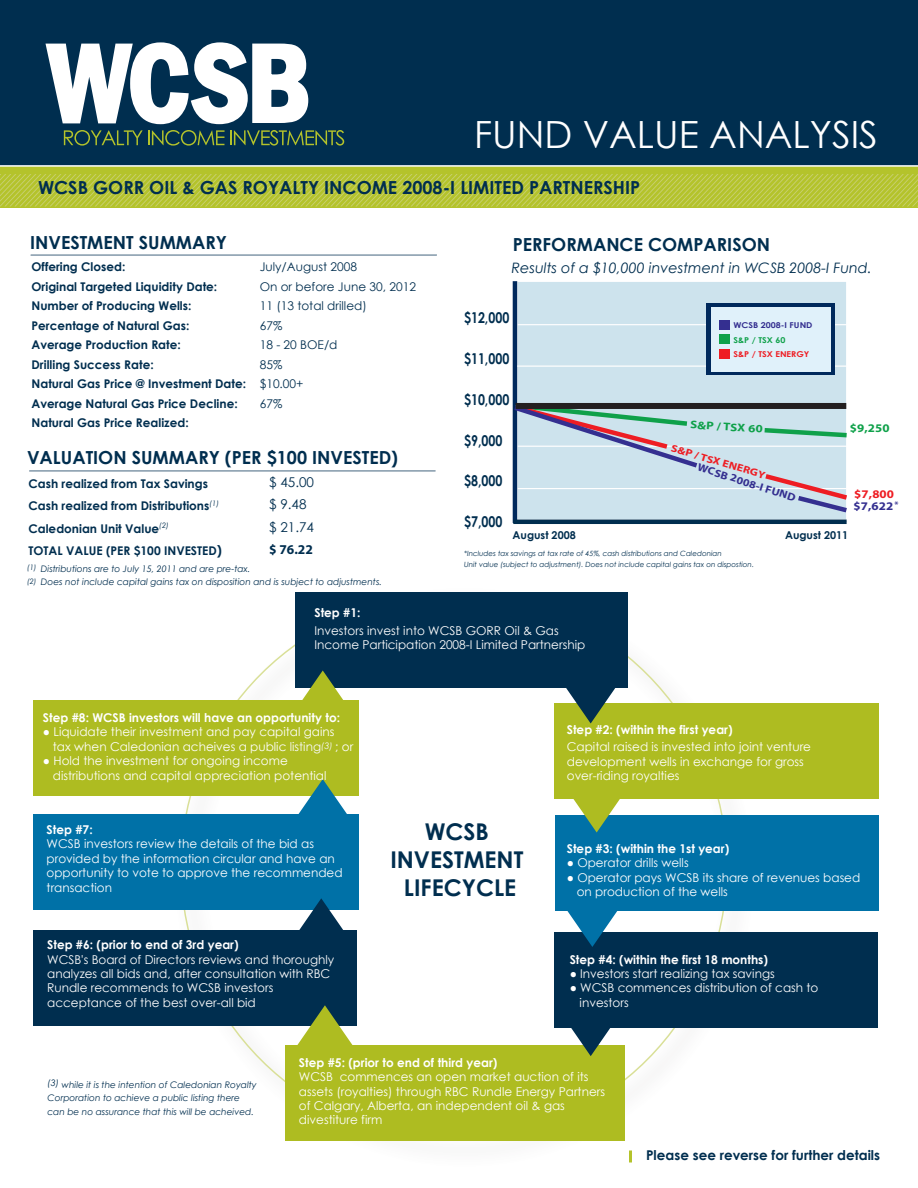
<style>
.page{position:relative;width:918px;height:1188px;background:#fff}
.page>*{position:absolute;margin:0;border:0;box-sizing:border-box;transform-origin:0 0}
.t1{font:37.5px "Century Gothic";color:#fff}
.t2{font:700 23.1px/27.8px "Century Gothic";color:#002e4f;text-align:center}
.t3{font:700 18px "Century Gothic";color:#002e4f}
.t4{font:700 15px "Century Gothic";color:#002e4f;scale:.83 1}
.t5{font:italic 14.4px "Century Gothic";color:#002e4f}
.t6{font:700 13.5px "Century Gothic";color:#002e4f}
.t7{font:13.5px/22.5px "Century Gothic";color:#002e4f}
.t8{font:12.15px/14.4px "Century Gothic";color:#fff}
.t9{font:700 12.15px "Century Gothic";color:#fff}
.t10{font:700 12px/19.5px "Century Gothic";color:#002e4f}
.t11{font:12px/19.5px "Century Gothic";color:#002e4f}
.t12{font:700 11.7px "Myriad Pro";color:#0fa14a;scale:1.1 1}
.t13{font:700 11.7px "Myriad Pro";color:#342f90;scale:1.1 1}
.t14{font:700 11.7px "Myriad Pro";color:#ee1d23;scale:1.1 1}
.t15{font:700 11.1px "Myriad Pro";color:#0fa14a;scale:1.16 1}
.t16{font:700 10.8px "Century Gothic";color:#002e4f}
.t17{font:700 10.8px "Myriad Pro";color:#342f90;scale:1.1 1}
.t18{font:700 10.2px "Myriad Pro";color:#ee1d23;scale:1.16 1}
.t19{font:italic 9px/13.5px "Century Gothic";color:#002e4f}
.t20{font:700 8.1px/14.2px "Century Gothic";color:#342f90;scale:1.11 1}
.t21{font:700 8.1px "Myriad Pro";color:#342f90;scale:1.1 1}
.t22{font:italic 7.2px/10.8px "Century Gothic";color:#002e4f}
.s1{font-size:13.5px}
.s2{font-family:"Myriad Pro";font-weight:700}
.s3{color:#0fa14a}
.s4{color:#ee1d23}
.s5{font-weight:700}
.s6{color:#f9fafa}
.s7{font-style:italic;font-size:9px;color:#f9fafa}
</style>
<div class="page">
<img style="left:168px;top:592px;width:593px;height:571px">
<div style="left:33px;top:930px;width:323px;height:95px;background:#002e4f"></div>
<div style="left:0;top:166px;width:918px;height:41px;background:#b4c32b"></div>
<div style="left:0;top:0;width:918px;height:167px;background:#002e4f"></div>
<svg style="left:44px;top:41px;width:300px;height:105px"></svg>
<svg style="left:0;top:174px;width:918px;height:32px"></svg>
<svg style="left:629px;top:1150px;width:3px;height:12px"></svg>
<hr style="left:29px;top:471px;width:407px;height:1px;background:#002e4f">
<hr style="left:31px;top:255px;width:406px;height:1px;background:#002e4f">
<div style="left:296px;top:592px;width:332px;height:96px;background:#002e4f"></div>
<div style="left:285px;top:1045px;width:339px;height:96px;background:#aebc21"></div>
<div style="left:554px;top:703px;width:325px;height:95px;background:#aebc21"></div>
<div style="left:556px;top:816px;width:323px;height:95px;background:#0071a7"></div>
<div style="left:554px;top:932px;width:324px;height:96px;background:#002e4f"></div>
<div style="left:33px;top:700px;width:325px;height:96px;background:#aebc21"></div>
<div style="left:33px;top:814px;width:325px;height:96px;background:#0071a7"></div>
<svg style="left:555px;top:688px;width:71px;height:35px"></svg>
<svg style="left:561px;top:798px;width:71px;height:35px"></svg>
<svg style="left:557px;top:911px;width:71px;height:36px"></svg>
<svg style="left:555px;top:1028px;width:71px;height:28px"></svg>
<svg style="left:289px;top:1005px;width:72px;height:40px"></svg>
<svg style="left:286px;top:898px;width:71px;height:52px"></svg>
<svg style="left:287px;top:779px;width:71px;height:35px"></svg>
<svg style="left:287px;top:670px;width:71px;height:30px"></svg>
<div style="left:510px;top:274px;width:344px;height:253px;background:#cde3ed;border:8px solid #fff"></div>
<hr style="left:513px;top:488px;width:337px;height:1px;background:#fff">
<hr style="left:514px;top:446px;width:336px;height:1px;background:#fff">
<hr style="left:515px;top:324px;width:335px;height:1px;background:#fff">
<hr style="left:513px;top:281px;width:4px;height:242px;background:#00295c">
<hr style="left:513px;top:520px;width:334px;height:4px;background:#002e4f">
<svg style="left:764px;top:425px;width:87px;height:15px"></svg>
<svg style="left:510px;top:400px;width:192px;height:71px"></svg>
<svg style="left:765px;top:471px;width:87px;height:45px"></svg>
<div style="left:516px;top:403px;width:330px;height:6px;background:#231f20"></div>
<hr style="left:517px;top:366px;width:336px;height:1px;background:#fff">
<div style="left:706px;top:304px;width:129px;height:71px;background:#00295c"></div>
<div style="left:711px;top:307px;width:119px;height:65px;background:#e0f1fa"></div>
<div style="left:720px;top:335px;width:10px;height:9px;background:#0fa14a"></div>
<div style="left:720px;top:320px;width:10px;height:9px;background:#342f90"></div>
<div style="left:720px;top:349px;width:10px;height:10px;background:#ee1d23"></div>
<p class="t1" style="left:474px;top:108px;width:405px">FUND VALUE ANALYSIS</p>
<p class="t3" style="left:38px;top:174px;width:604px">WCSB GORR OIL &amp; GAS ROYALTY INCOME 2008-I LIMITED PARTNERSHIP</p>
<p class="t3" style="left:30px;top:229px;width:198px">INVESTMENT SUMMARY</p>
<p class="t10" style="left:32px;top:257px;width:216px">Offering Closed:<br>Original Targeted Liquidity Date:<br>Number of Producing Wells:<br>Percentage of Natural Gas:<br>Average Production Rate:<br>Drilling Success Rate:<br>Natural Gas Price @ Investment Date:<br>Average Natural Gas Price Decline:<br>Natural Gas Price Realized:</p>
<p class="t11" style="left:260px;top:257px;width:158px">July/August 2008<br>On or before June 30, 2012<br>11 (13 total drilled)<br>67%<br>18 - 20 BOE/d<br>85%<br>$10.00+<br>67%</p>
<p class="t3" style="left:27px;top:444px;width:373px">VALUATION SUMMARY (PER $100 INVESTED)</p>
<p class="t10" style="left:28px;top:471px;width:195px;line-height:22.5px">Cash realized from Tax Savings<br>Cash realized from Distributions<sup>(1)<br></sup>Caledonian Unit Value<sup>(2)<br></sup>TOTAL VALUE (PER $100 INVESTED<span class="s1">)</span></p>
<p class="t7" style="left:269px;top:471px;width:46px">$ 45.00 $ 9.48 $ 21.74 <span class="s2">$ 76.22</span></p>
<p class="t19" style="left:27px;top:561px;width:357px"><sup>(1)</sup> Distributions are to July 15, 2011 and are pre-tax.<br><sup>(2)</sup> Does not include capital gains tax on disposition and is subject to adjustments.</p>
<p class="t3" style="left:513px;top:231px;width:259px">PERFORMANCE COMPARISON</p>
<p class="t5" style="left:511px;top:258px;width:362px">Results of a $10,000 investment in WCSB 2008-I Fund.</p>
<p class="t4" style="left:464px;top:306px;width:56px">$12,000</p>
<p class="t4" style="left:464px;top:347px;width:56px">$11,000</p>
<p class="t4" style="left:464px;top:388px;width:56px">$10,000</p>
<p class="t4" style="left:464px;top:429px;width:48px">$9,000</p>
<p class="t4" style="left:464px;top:470px;width:48px">$8,000</p>
<p class="t4" style="left:464px;top:510px;width:48px">$7,000</p>
<p class="t20" style="left:734px;top:318px;width:73px">WCSB 2008-I FUND<br><span class="s3">S&amp;P / TSX 60<br></span><span class="s4">S&amp;P / TSX ENERGY</span></p>
<p class="t15" style="left:691px;top:418px;width:64px;rotate:3deg">S&amp;P / TSX 60</p>
<p class="t17" style="left:700px;top:460px;width:95px;rotate:17deg">WCSB 2008-I FUND</p>
<p class="t12" style="left:850px;top:421px;width:38px">$9,250</p>
<p class="t18" style="left:673px;top:442px;width:86px;rotate:16deg">S&amp;P / TSX ENERGY</p>
<p class="t14" style="left:854px;top:486px;width:38px">$7,800</p>
<p class="t21" style="left:894px;top:499px;width:5px">*</p>
<p class="t13" style="left:853px;top:499px;width:38px">$7,622</p>
<p class="t16" style="left:513px;top:527px;width:65px">August 2008</p>
<p class="t16" style="left:785px;top:527px;width:65px">August 2011</p>
<p class="t22" style="left:464px;top:548px;width:291px">*Includes tax savings at tax rate of 45%, cash distributions and Caledonian<br>Unit value (subject to adjustment). Does not include capital gains tax on dispostion.</p>
<p class="t8" style="left:314px;top:604px;width:246px;line-height:17.4px"><span class="s5">Step #1:<br></span>Investors invest into WCSB GORR Oil &amp; Gas</p>
<p class="t8" style="left:314px;top:637px;width:272px">Income Participation 2008-I Limited Partnership</p>
<p class="t9" style="left:43px;top:708px;width:299px">Step #8: WCSB investors will have an opportunity to:</p>
<p class="t8" style="left:53px;top:725px;width:302px;text-indent:-10px">● Liquidate their investment and pay capital gains tax when Caledonian acheives a public <span class="s6">listing</span><span class="s7">(3)</span> ; or</p>
<p class="t8" style="left:53px;top:753px;width:275px;text-indent:-10px">● Hold the investment for ongoing income distributions and capital appreciation potential</p>
<p class="t8" style="left:47px;top:822px;width:298px"><span class="s5">Step #7:<br></span>WCSB investors review the details of the bid as provided by the information circular and have an opportunity to vote to approve the recommended transaction</p>
<p class="t8" style="left:47px;top:938px;width:289px"><span class="s5">Step #6: (prior to end of 3rd year)<br></span>WCSB's Board of Directors reviews and thoroughly analyzes all bids and, after consultation with RBC Rundle recommends to WCSB investors acceptance of the best over-all bid</p>
<p class="t2" style="left:390px;top:817px;width:135px">WCSB<br>INVESTMENT<br>LIFECYCLE</p>
<p class="t8" style="left:567px;top:721px;width:246px;line-height:17.4px"><span class="s5">Step #2: (within the first year)<br></span>Capital raised is invested into joint venture</p>
<p class="t8" style="left:567px;top:754px;width:239px">development wells in exchange for gross over-riding royalties</p>
<p class="t9" style="left:567px;top:839px;width:164px">Step #3: (within the 1st year)</p>
<p class="t8" style="left:567px;top:856px;width:123px">● Operator drills wells</p>
<p class="t8" style="left:577px;top:870px;width:285px;text-indent:-10px">● Operator pays WCSB its share of revenues based on production of the wells</p>
<p class="t9" style="left:570px;top:950px;width:200px">Step #4: (within the first 18 months)</p>
<p class="t8" style="left:570px;top:966px;width:207px">● Investors start realizing tax savings</p>
<p class="t8" style="left:580px;top:981px;width:240px;text-indent:-10px">● WCSB commences distribution of cash to investors</p>
<p class="t19" style="left:47px;top:1077px;width:211px">(3) while it is the intention of Caledonian Royalty<br>Corporation to achieve a public listing there can be no assurance that this will be acheived.</p>
<p class="t8" style="left:299px;top:1055px;width:308px"><span class="s5">Step #5: (prior to end of third year)<br></span>WCSB commences an open market auction of its assets (royalties) through RBC Rundle Energy Partners of Calgary, Alberta, an independent oil &amp; gas divestiture firm</p>
<p class="t6" style="left:646px;top:1145px;width:236px">Please see reverse for further details</p>
</div>
